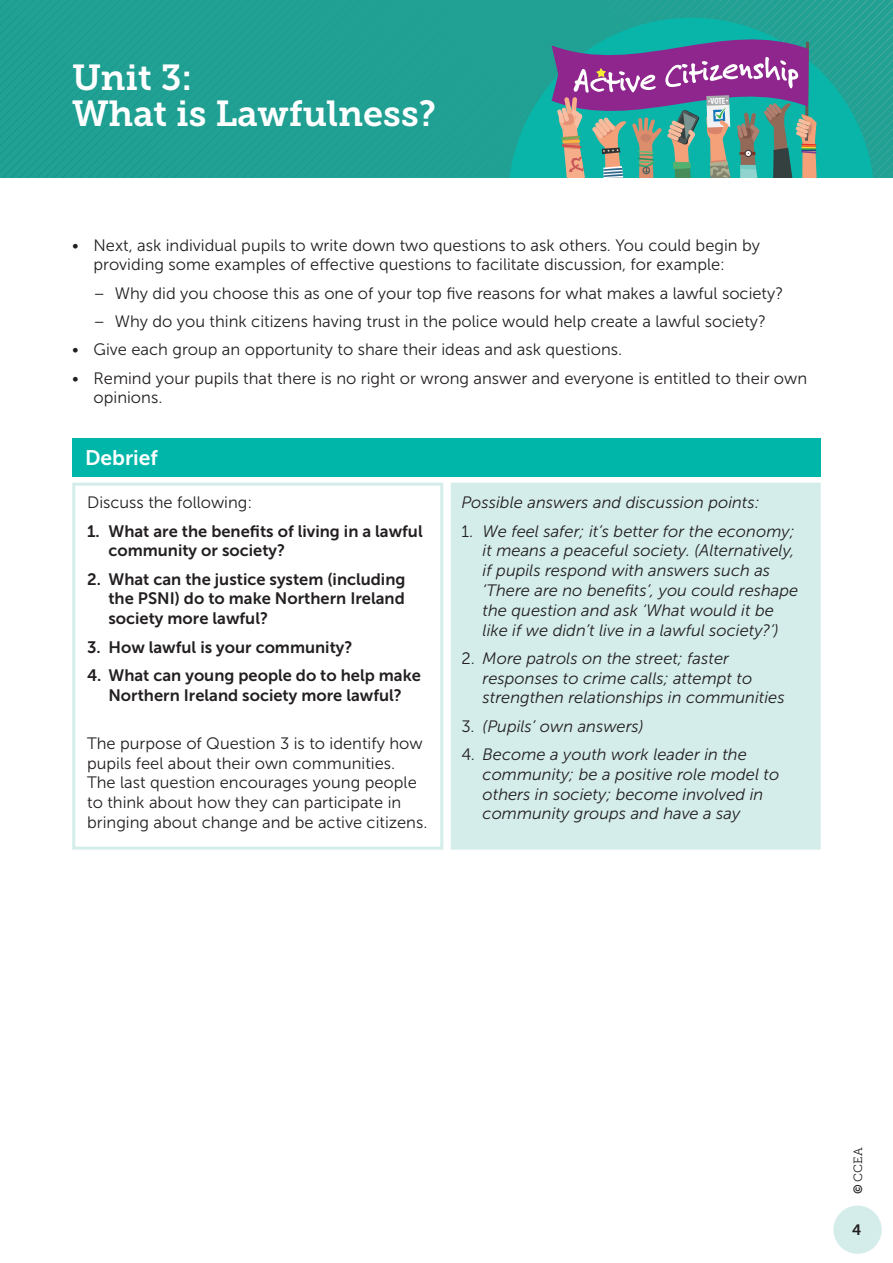
<style>
.page{position:relative;width:893px;height:1263px;background:#fff}
.page>*{position:absolute;margin:0;border:0;box-sizing:border-box;transform-origin:0 0}
.t1{font:36px "Museo Slab 700";color:#fff}
.Table_H1{font:21px "Museo Sans 700";color:#fff}
.Body_Text{font:16.5px/19.8px "Museo Sans 300";color:#231f20}
.Body_Text-2{font:italic 16.5px/19.8px "Museo Sans 300";color:#231f20}
.t2{font:16.5px/19.8px "Museo Sans 700";color:#231f20}
.t3{font:15px "Museo Slab 700";color:#231f20}
.t4{font:12px "Museo Slab 300";color:#231f20}
.t5{font:700 condensed 9px "Myriad Pro";color:#fff}
.s1{font-style:normal}
.s2{font-family:"Museo Sans 700"}
</style>
<div class="page">
<svg style="left:0;top:0;width:893px;height:178px;background:#319894"></svg>
<div style="left:833px;top:1205px;width:49px;height:49px;background:#d4edea;border-radius:50%"></div>
<div style="left:451px;top:483px;width:370px;height:367px;background:#d4edea"></div>
<svg style="left:72px;top:482px;width:372px;height:368px"></svg>
<div style="left:72px;top:438px;width:749px;height:38px;background:#00b6a9"></div>
<h1 class="t1" style="left:72px;top:57px;width:122px">Unit 3:</h1>
<h1 class="t1" style="left:72px;top:93px;width:365px">What is Lawfulness?</h1>
<p class="t5" style="left:710px;top:96px;width:16px;rotate:-2deg">VOTE</p>
<p class="Body_Text" style="left:94px;top:235px;width:668px;text-indent:-21px">• Next, ask individual pupils to write down two questions to ask others. You could begin by providing some examples of effective questions to facilitate discussion, for example:</p>
<p class="Body_Text" style="left:94px;top:283px;width:691px">– Why did you choose this as one of your top five reasons for what makes a lawful society?</p>
<p class="Body_Text" style="left:94px;top:311px;width:674px">– Why do you think citizens having trust in the police would help create a lawful society?</p>
<p class="Body_Text" style="left:72px;top:340px;width:551px">• Give each group an opportunity to share their ideas and ask questions.</p>
<p class="Body_Text" style="left:94px;top:368px;width:715px;text-indent:-21px">• Remind your pupils that there is no right or wrong answer and everyone is entitled to their own opinions.</p>
<p class="Table_H1" style="left:85px;top:446px;width:74px">Debrief</p>
<p class="Body_Text" style="left:87px;top:493px;width:167px">Discuss the following:</p>
<p class="t2" style="left:108px;top:521px;width:316px;text-indent:-21px">1. What are the benefits of living in a lawful community or society?</p>
<p class="t2" style="left:108px;top:569px;width:299px;text-align:justify;text-indent:-21px">2. What can the justice system (including the PSNI) do to make Northern Ireland society more lawful?</p>
<p class="t2" style="left:87px;top:637px;width:267px">3. How lawful is your community?</p>
<p class="t2" style="left:87px;top:665px;width:335px;text-align:center">4. What can young people do to help make<br>Northern Ireland society more lawful?</p>
<p class="Body_Text" style="left:87px;top:733px;width:342px">The purpose of Question 3 is to identify how pupils feel about their own communities.<br>The last question encourages young people to think about how they can participate in bringing about change and be active citizens.</p>
<p class="Body_Text-2" style="left:461px;top:493px;width:300px">Possible answers and discussion points:</p>
<p class="Body_Text-2" style="left:483px;top:521px;width:317px;text-indent:-21px"><span class="s1">1.</span> We feel safer; it’s better for the economy; it means a peaceful society. (Alternatively, if pupils respond with answers such as ‘There are no benefits’, you could reshape the question and ask ‘What would it be like if we didn’t live in a lawful society?’)</p>
<p class="Body_Text-2" style="left:483px;top:648px;width:303px;text-indent:-21px"><span class="s1">2.</span> More patrols on the street; faster responses to crime calls; attempt to strengthen relationships in communities</p>
<p class="Body_Text-2" style="left:461px;top:716px;width:184px"><span class="s1">3.</span> (Pupils’ own answers)</p>
<p class="Body_Text-2" style="left:483px;top:745px;width:298px;text-indent:-21px"><span class="s1">4.</span> Become a youth work leader in the community; be a positive role model to others in society; become involved in community groups and have a say</p>
<p class="t4" style="left:851px;top:1194px;width:49px;rotate:-90deg"><span class="s2">©</span> CCEA</p>
<p class="t3" style="left:852px;top:1221px;width:11px">4</p>
</div>
